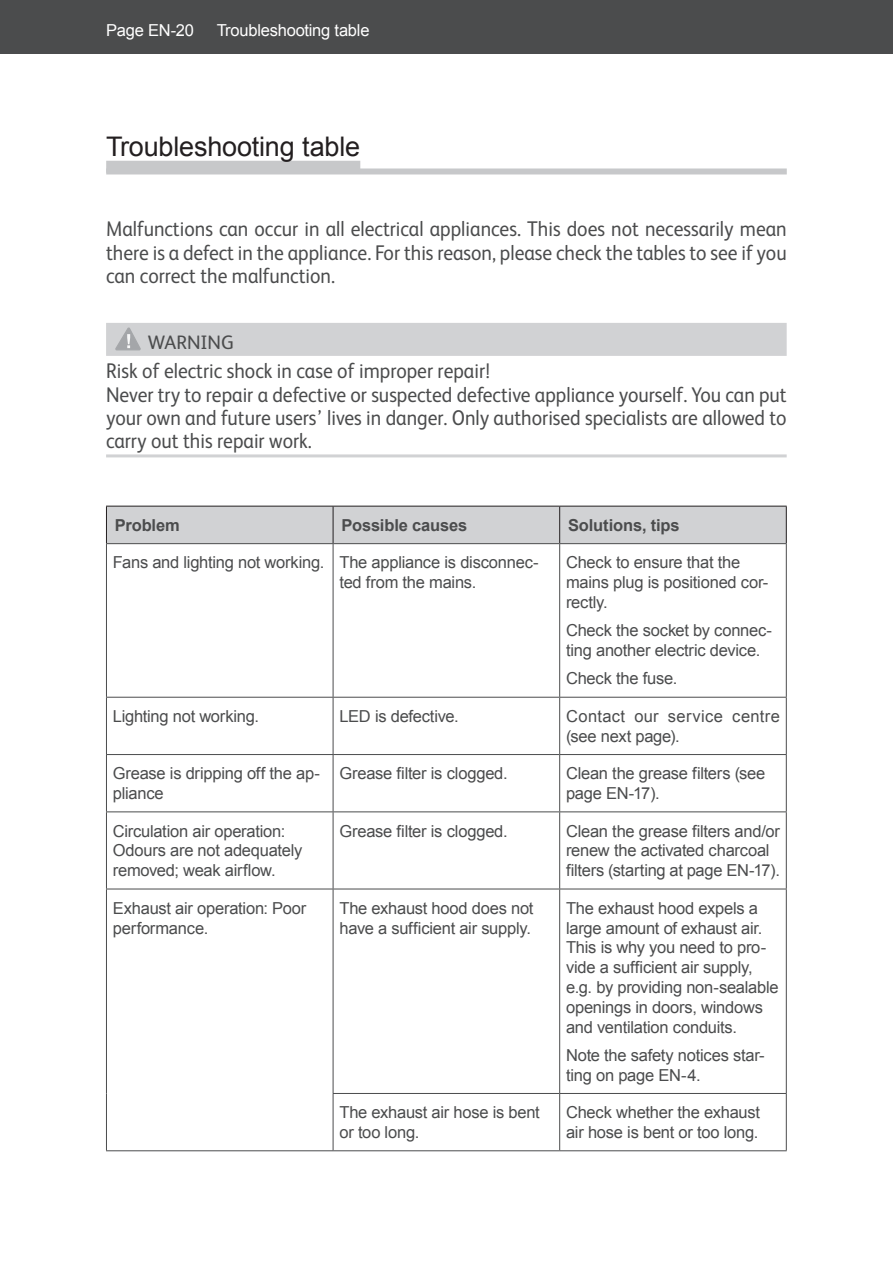
<style>
.page{position:relative;width:893px;height:1263px;background:#fff}
.page>*{position:absolute;margin:0;border:0;box-sizing:border-box;transform-origin:0 0}
.O-Überschrift_1{font:27px "Arial";letter-spacing:-.005em;color:#231f20}
.O-SI-Text_13pt{font:21.3px/23.4px "FS Albert";color:#4b4c4d;text-align:justify;scale:.92 1}
.O-SI-Signalwort_13pt{font:19.5px "FS Albert";letter-spacing:-.005em;color:#4b4c4d}
.O-Fließtext{font:16.5px/19.8px "Arial";letter-spacing:-.015em;color:#4b4c4d}
.O-Fließtext-2{font:16.5px/19.8px "Arial";letter-spacing:.02em;color:#4b4c4d}
.O-Fließtext-3{font:700 16.5px "Arial";letter-spacing:-.01em;color:#4b4c4d}
.t1{font:16.5px "Arial";letter-spacing:-.015em;color:#fff}
</style>
<div class="page">
<div style="left:0;top:0;width:893px;height:54px;background:#4b4c4d"></div>
<div style="left:106px;top:161px;width:254px;height:12px;background:#c7c8ca"></div>
<div style="left:106px;top:168px;width:681px;height:6px;background:#c7c8ca"></div>
<div style="left:106px;top:323px;width:681px;height:33px;background:#d1d2d4"></div>
<hr style="left:106px;top:454px;width:681px;height:3px;background:#d1d2d4">
<svg style="left:116px;top:327px;width:25px;height:24px"></svg>
<div style="left:107px;top:507px;width:679px;height:36px;background:#d1d2d4"></div>
<hr style="left:106px;top:506px;width:227px;height:1px;background:#231f20">
<hr style="left:106px;top:506px;width:1px;height:37px;background:#231f20">
<hr style="left:333px;top:506px;width:227px;height:1px;background:#231f20">
<hr style="left:560px;top:506px;width:227px;height:1px;background:#231f20">
<hr style="left:786px;top:506px;width:1px;height:37px;background:#231f20">
<hr style="left:106px;top:1150px;width:227px;height:1px;background:#4b4c4d">
<hr style="left:333px;top:506px;width:1px;height:37px;background:#231f20">
<hr style="left:559px;top:506px;width:1px;height:37px;background:#231f20">
<hr style="left:333px;top:544px;width:1px;height:153px;background:#4b4c4d">
<hr style="left:559px;top:544px;width:1px;height:153px;background:#4b4c4d">
<hr style="left:106px;top:697px;width:227px;height:1px;background:#4b4c4d">
<hr style="left:333px;top:697px;width:227px;height:1px;background:#4b4c4d">
<hr style="left:333px;top:698px;width:1px;height:56px;background:#4b4c4d">
<hr style="left:560px;top:697px;width:227px;height:1px;background:#4b4c4d">
<hr style="left:559px;top:698px;width:1px;height:56px;background:#4b4c4d">
<hr style="left:106px;top:754px;width:227px;height:1px;background:#4b4c4d">
<hr style="left:333px;top:754px;width:227px;height:1px;background:#4b4c4d">
<hr style="left:333px;top:755px;width:1px;height:56px;background:#4b4c4d">
<hr style="left:560px;top:754px;width:227px;height:1px;background:#4b4c4d">
<hr style="left:559px;top:755px;width:1px;height:56px;background:#4b4c4d">
<hr style="left:106px;top:811px;width:227px;height:1px;background:#4b4c4d">
<hr style="left:333px;top:811px;width:227px;height:1px;background:#4b4c4d">
<hr style="left:333px;top:812px;width:1px;height:77px;background:#4b4c4d">
<hr style="left:560px;top:811px;width:227px;height:1px;background:#4b4c4d">
<hr style="left:559px;top:812px;width:1px;height:77px;background:#4b4c4d">
<hr style="left:106px;top:889px;width:227px;height:1px;background:#4b4c4d">
<hr style="left:333px;top:889px;width:227px;height:1px;background:#4b4c4d">
<hr style="left:333px;top:889px;width:1px;height:204px;background:#4b4c4d">
<hr style="left:560px;top:889px;width:227px;height:1px;background:#4b4c4d">
<hr style="left:333px;top:1093px;width:227px;height:1px;background:#4b4c4d">
<hr style="left:333px;top:1094px;width:1px;height:56px;background:#4b4c4d">
<hr style="left:333px;top:1150px;width:227px;height:1px;background:#4b4c4d">
<hr style="left:559px;top:1094px;width:1px;height:56px;background:#4b4c4d">
<hr style="left:560px;top:1150px;width:227px;height:1px;background:#4b4c4d">
<hr style="left:106px;top:543px;width:227px;height:1px;background:#4b4c4d">
<hr style="left:106px;top:544px;width:1px;height:153px;background:#4b4c4d">
<hr style="left:333px;top:543px;width:227px;height:1px;background:#4b4c4d">
<hr style="left:560px;top:543px;width:227px;height:1px;background:#4b4c4d">
<hr style="left:786px;top:544px;width:1px;height:153px;background:#4b4c4d">
<hr style="left:106px;top:698px;width:1px;height:56px;background:#4b4c4d">
<hr style="left:786px;top:698px;width:1px;height:56px;background:#4b4c4d">
<hr style="left:106px;top:755px;width:1px;height:56px;background:#4b4c4d">
<hr style="left:786px;top:755px;width:1px;height:56px;background:#4b4c4d">
<hr style="left:106px;top:812px;width:1px;height:77px;background:#4b4c4d">
<hr style="left:786px;top:812px;width:1px;height:77px;background:#4b4c4d">
<hr style="left:106px;top:889px;width:1px;height:204px;background:#4b4c4d">
<hr style="left:106px;top:1093px;width:1px;height:57px;background:#4b4c4d">
<hr style="left:786px;top:1094px;width:1px;height:56px;background:#4b4c4d">
<hr style="left:559px;top:889px;width:1px;height:204px;background:#4b4c4d">
<hr style="left:786px;top:889px;width:1px;height:204px;background:#4b4c4d">
<hr style="left:560px;top:1093px;width:227px;height:1px;background:#4b4c4d">
<p class="t1" style="left:106px;top:20px;width:89px">Page EN-20</p>
<p class="t1" style="left:217px;top:20px;width:154px">Troubleshooting table</p>
<p class="O-Überschrift_1" style="left:106px;top:129px;width:256px">Troubleshooting table</p>
<p class="O-SI-Text_13pt" style="left:106px;top:216px;width:741px">Malfunctions can occur in all electrical appliances. This does not necessarily mean there is a defect in the appliance. For this reason, please check the tables to see if you can correct the malfunction.</p>
<p class="O-SI-Signalwort_13pt" style="left:148px;top:330px;width:88px">WARNING</p>
<p class="O-SI-Text_13pt" style="left:106px;top:358px;width:419px">Risk of electric shock in case of improper repair!</p>
<p class="O-SI-Text_13pt" style="left:106px;top:381px;width:741px">Never try to repair a defective or suspected defective appliance yourself. You can put your own and future users’ lives in danger. Only authorised specialists are allowed to carry out this repair work.</p>
<p class="O-Fließtext-3" style="left:115px;top:514px;width:66px">Problem</p>
<p class="O-Fließtext-3" style="left:342px;top:514px;width:127px">Possible causes</p>
<p class="O-Fließtext-3" style="left:568px;top:514px;width:113px">Solutions, tips</p>
<p class="O-Fließtext" style="left:113px;top:553px;width:213px">Fans and lighting not working.</p>
<p class="O-Fließtext" style="left:339px;top:553px;width:201px">The appliance is disconnec&shy;ted from the mains.</p>
<p class="O-Fließtext" style="left:566px;top:553px;width:204px">Check to ensure that the mains plug is positioned cor&shy;rectly.</p>
<p class="O-Fließtext" style="left:566px;top:621px;width:208px">Check the socket by connec&shy;ting another electric device.</p>
<p class="O-Fließtext" style="left:566px;top:669px;width:113px">Check the fuse.</p>
<p class="O-Fließtext" style="left:113px;top:706px;width:148px">Lighting not working.</p>
<p class="O-Fließtext" style="left:339px;top:706px;width:121px">LED is defective.</p>
<p class="O-Fließtext-2" style="left:566px;top:706px;width:215px">Contact our service centre (see next page).</p>
<p class="O-Fließtext" style="left:113px;top:764px;width:209px">Grease is dripping off the ap&shy;pliance</p>
<p class="O-Fließtext" style="left:339px;top:764px;width:170px">Grease filter is clogged.</p>
<p class="O-Fließtext" style="left:566px;top:764px;width:201px">Clean the grease filters (see page EN-17).</p>
<p class="O-Fließtext" style="left:113px;top:821px;width:191px">Circulation air operation:<br>Odours are not adequately removed; weak airflow.</p>
<p class="O-Fließtext" style="left:339px;top:821px;width:170px">Grease filter is clogged.</p>
<p class="O-Fließtext" style="left:566px;top:821px;width:215px">Clean the grease filters and/or renew the activated charcoal filters (starting at page EN-17).</p>
<p class="O-Fließtext" style="left:113px;top:898px;width:195px">Exhaust air operation: Poor performance.</p>
<p class="O-Fließtext" style="left:339px;top:898px;width:196px">The exhaust hood does not have a sufficient air supply.</p>
<p class="O-Fließtext" style="left:566px;top:898px;width:214px">The exhaust hood expels a large amount of exhaust air.<br>This is why you need to pro&shy;vide a sufficient air supply, e.g. by providing non-sealable openings in doors, windows and ventilation conduits.</p>
<p class="O-Fließtext" style="left:566px;top:1045px;width:200px">Note the safety notices star&shy;ting on page EN-4.</p>
<p class="O-Fließtext" style="left:339px;top:1103px;width:202px">The exhaust air hose is bent or too long.</p>
<p class="O-Fließtext" style="left:566px;top:1103px;width:195px">Check whether the exhaust air hose is bent or too long.</p>
</div>
